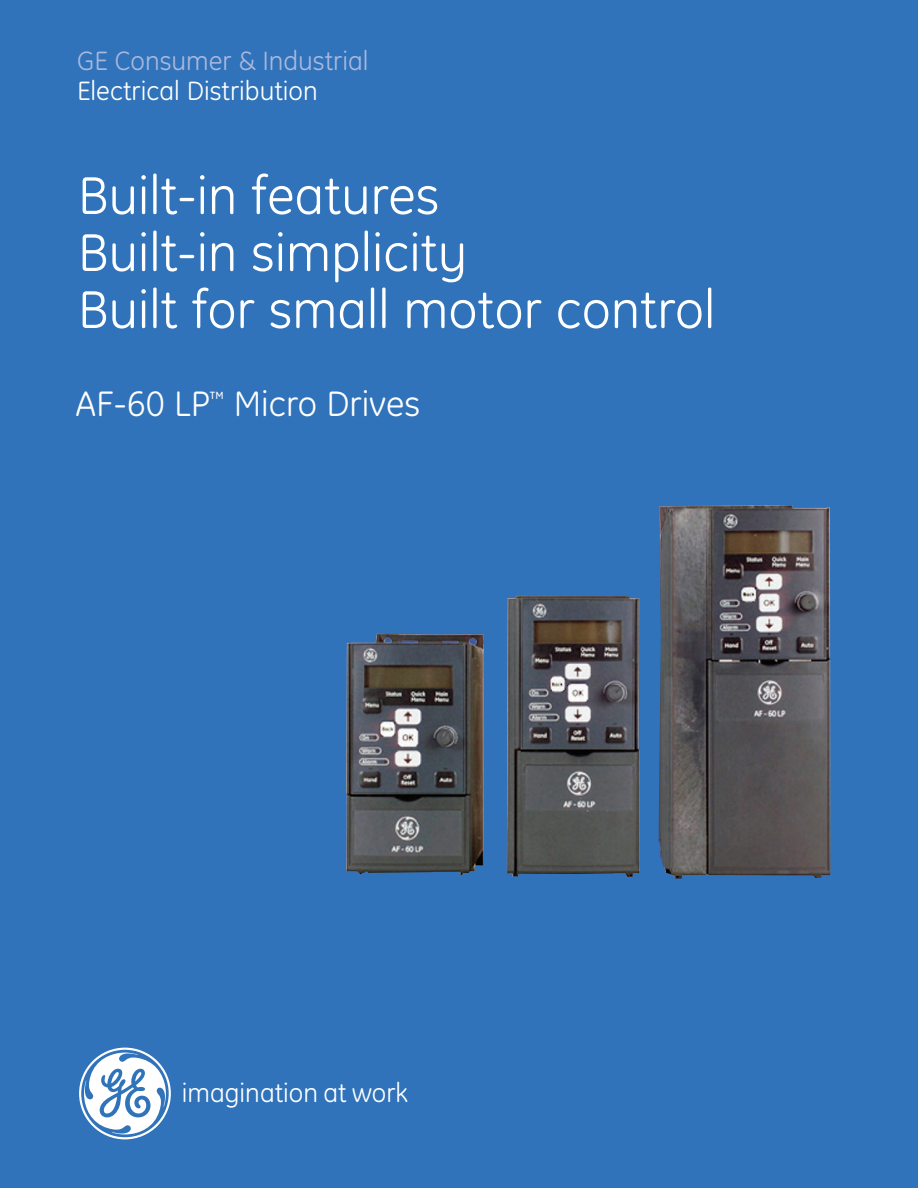
<style>
.page{position:relative;width:918px;height:1188px;background:#3073ba}
.page>*{position:absolute;margin:0;border:0;box-sizing:border-box;transform-origin:0 0}
.t1{font:54px/57px "GE Inspira";color:#fff}
.t2{font:36px "GE Inspira";color:#fff}
.t3{font:27px "GE Inspira";color:#fff}
.t4{font:27px "GE Inspira";color:#a9b8de}
</style>
<div class="page">
<svg style="left:79px;top:1048px;width:92px;height:91px"></svg>
<img style="left:346px;top:505px;width:485px;height:374px">
<p class="t4" style="left:77px;top:52px;width:293px">GE Consumer &amp; Industrial</p>
<p class="t3" style="left:77px;top:82px;width:242px">Electrical Distribution</p>
<p class="t1" style="left:78px;top:173px;width:639px">Built-in features<br>Built-in simplicity<br>Built for small motor control</p>
<p class="t2" style="left:76px;top:391px;width:346px">AF-60 LP<sup>™</sup> Micro Drives</p>
<p class="t3" style="left:182px;top:1084px;width:228px">imagination at work</p>
</div>
